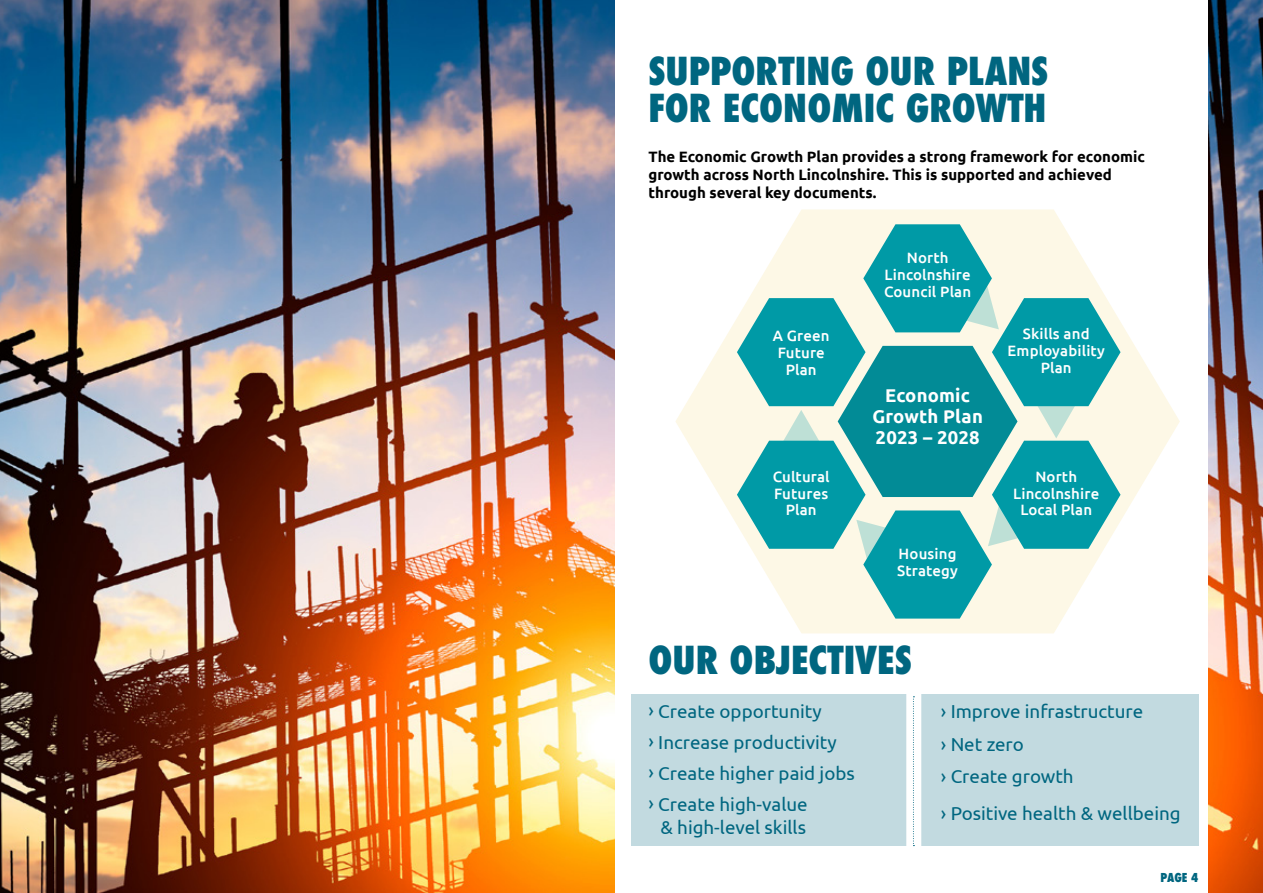
<style>
.page{position:relative;width:1263px;height:893px;background:#fff}
.page>*{position:absolute;margin:0;border:0;box-sizing:border-box;transform-origin:0 0}
.t1{font:800 condensed 37.5px/37.5px "Futura";color:#006680}
.t2{font:18.75px/31px "Ubuntu";color:#006680}
.t3{font:700 18.45px/20.9px "Ubuntu";letter-spacing:.01em;color:#fff;text-align:center}
.t4{font:700 15px/18px "Ubuntu";color:#000}
.t5{font:500 15px/16.8px "Ubuntu";letter-spacing:.01em;color:#fff;text-align:center}
.t6{font:800 condensed 12px "Futura";color:#006680}
</style>
<div class="page">
<svg style="left:675px;top:209px;width:505px;height:424px"></svg>
<div style="left:631px;top:694px;width:568px;height:152px;background:#c2dae0"></div>
<img style="left:0;top:0;width:614px;height:893px">
<img style="left:1209px;top:0;width:54px;height:893px">
<svg style="left:737px;top:224px;width:383px;height:395px;background:#71c2c2"></svg>
<div style="left:906px;top:686px;width:15px;height:188px;background:#fff"></div>
<svg style="left:913px;top:696px;width:1px;height:150px"></svg>
<h1 class="t1" style="left:648px;top:53px;width:401px">SUPPORTING OUR PLANS<br>FOR ECONOMIC GROWTH</h1>
<p class="t4" style="left:648px;top:147px;width:498px">The Economic Growth Plan provides a strong framework for economic growth across North Lincolnshire. This is supported and achieved through several key documents.</p>
<p class="t5" style="left:773px;top:327px;width:58px">A Green<br>Future<br>Plan</p>
<p class="t5" style="left:773px;top:467px;width:59px">Cultural<br>Futures<br>Plan</p>
<p class="t5" style="left:884px;top:249px;width:89px">North<br>Lincolnshire<br>Council Plan</p>
<p class="t3" style="left:872px;top:385px;width:112px">Economic<br>Growth Plan<br>2023 – 2028</p>
<p class="t5" style="left:897px;top:545px;width:62px;text-align:left">Housing<br>Strategy</p>
<h1 class="t1" style="left:648px;top:642px;width:265px">OUR OBJECTIVES</h1>
<p class="t5" style="left:1008px;top:325px;width:99px">Skills and<br>Employability<br>Plan</p>
<p class="t5" style="left:1013px;top:467px;width:87px">North<br>Lincolnshire<br>Local Plan</p>
<p class="t2" style="left:648px;top:695px;width:208px">› Create opportunity<br>› Increase productivity<br>› Create higher paid jobs › Create high-value</p>
<p class="t2" style="left:660px;top:811px;width:147px">&amp; high-level skills</p>
<p class="t2" style="left:941px;top:695px;width:204px;line-height:32.5px">› Improve infrastructure › Net zero<br>› Create growth</p>
<p class="t2" style="left:941px;top:798px;width:241px">› Positive health &amp; wellbeing</p>
<p class="t6" style="left:1160px;top:869px;width:39px">PAGE 4</p>
</div>
